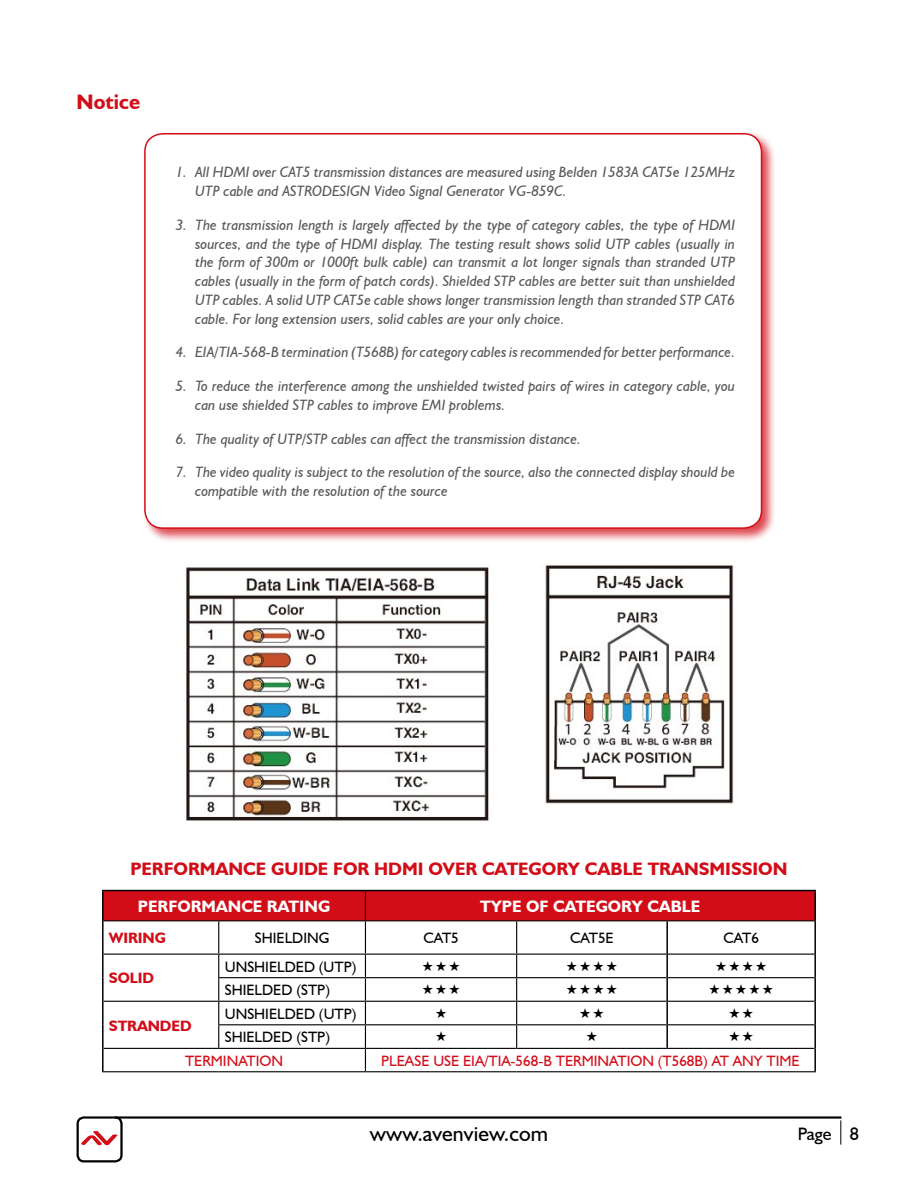
<style>
.page{position:relative;width:918px;height:1188px;background:#fff}
.page>*{position:absolute;margin:0;border:0;box-sizing:border-box;transform-origin:0 0}
.t1{font:21.75px "Humanist 521 BT";letter-spacing:.005em;color:#000}
.t2{font:700 21px "Humanist 521 BT";color:#d30d18}
.t3{font:700 18px "Humanist 521 BT";color:#d30d18}
.t4{font:18px "Humanist 521 BT";color:#000}
.t5{font:700 16.5px "Humanist 521 BT";color:#fff}
.t6{font:italic 15px/18.8px "Humanist 521 BT";color:#595757}
.t7{font:15px/23.5px "Humanist 521 BT";color:#000}
.t8{font:15px "Humanist 521 BT";color:#d30d18}
.t9{font:700 15px "Humanist 521 BT";letter-spacing:-.005em;color:#d30d18}
</style>
<div class="page">
<hr style="left:84px;top:1116px;width:757px;height:3px;background:#000">
<svg style="left:840px;top:1120px;width:1px;height:25px"></svg>
<svg style="left:81px;top:1131px;width:37px;height:15px"></svg>
<div style="left:77px;top:1116px;width:46px;height:46px;border:2px solid #000;border-radius:6px"></div>
<div style="left:142px;top:131px;width:634px;height:412px;background:#d30d18;opacity:.75"></div>
<div style="left:145px;top:134px;width:617px;height:394px;background:#fff;border-radius:18px"></div>
<div style="left:144px;top:133px;width:618px;height:396px;border:2px solid #d30d18;border-radius:18px"></div>
<img style="left:186px;top:565px;width:548px;height:256px">
<div style="left:104px;top:891px;width:710px;height:29px;background:#d30d18"></div>
<hr style="left:104px;top:920px;width:115px;height:1px;background:#000">
<hr style="left:219px;top:920px;width:146px;height:1px;background:#000">
<hr style="left:218px;top:921px;width:1px;height:33px;background:#000">
<hr style="left:365px;top:920px;width:152px;height:1px;background:#000">
<hr style="left:365px;top:921px;width:1px;height:33px;background:#000">
<hr style="left:517px;top:920px;width:150px;height:1px;background:#000">
<hr style="left:516px;top:921px;width:1px;height:33px;background:#000">
<hr style="left:667px;top:920px;width:147px;height:1px;background:#000">
<hr style="left:104px;top:954px;width:115px;height:1px;background:#000">
<hr style="left:219px;top:954px;width:146px;height:1px;background:#000">
<hr style="left:365px;top:954px;width:152px;height:1px;background:#000">
<hr style="left:517px;top:954px;width:149px;height:1px;background:#000">
<hr style="left:668px;top:954px;width:146px;height:1px;background:#000">
<hr style="left:218px;top:977px;width:147px;height:1px;background:#000">
<hr style="left:365px;top:977px;width:152px;height:1px;background:#000">
<hr style="left:517px;top:977px;width:149px;height:1px;background:#000">
<hr style="left:668px;top:977px;width:146px;height:1px;background:#000">
<hr style="left:104px;top:1001px;width:115px;height:1px;background:#000">
<hr style="left:219px;top:1001px;width:146px;height:1px;background:#000">
<hr style="left:365px;top:1001px;width:152px;height:1px;background:#000">
<hr style="left:517px;top:1001px;width:149px;height:1px;background:#000">
<hr style="left:668px;top:1001px;width:146px;height:1px;background:#000">
<hr style="left:218px;top:1024px;width:147px;height:1px;background:#000">
<svg style="left:218px;top:955px;width:1px;height:93px"></svg>
<hr style="left:365px;top:1024px;width:152px;height:1px;background:#000">
<hr style="left:517px;top:1024px;width:149px;height:1px;background:#000">
<svg style="left:516px;top:955px;width:1px;height:93px"></svg>
<hr style="left:668px;top:1024px;width:146px;height:1px;background:#000">
<hr style="left:104px;top:1048px;width:115px;height:1px;background:#000">
<hr style="left:219px;top:1048px;width:146px;height:1px;background:#000">
<hr style="left:365px;top:1048px;width:152px;height:1px;background:#000">
<svg style="left:365px;top:955px;width:1px;height:116px"></svg>
<hr style="left:517px;top:1048px;width:150px;height:1px;background:#000">
<hr style="left:667px;top:1048px;width:147px;height:1px;background:#000">
<hr style="left:102px;top:1071px;width:117px;height:1px;background:#000">
<hr style="left:219px;top:1071px;width:146px;height:1px;background:#000">
<hr style="left:365px;top:1071px;width:152px;height:1px;background:#000">
<hr style="left:517px;top:1071px;width:150px;height:1px;background:#000">
<hr style="left:667px;top:1071px;width:149px;height:1px;background:#000">
<hr style="left:102px;top:890px;width:117px;height:1px;background:#000">
<hr style="left:102px;top:891px;width:2px;height:30px;background:#000">
<hr style="left:219px;top:890px;width:146px;height:1px;background:#000">
<hr style="left:365px;top:890px;width:152px;height:1px;background:#000">
<hr style="left:517px;top:890px;width:150px;height:1px;background:#000">
<hr style="left:667px;top:890px;width:149px;height:1px;background:#000">
<hr style="left:814px;top:891px;width:2px;height:30px;background:#000">
<hr style="left:102px;top:921px;width:2px;height:33px;background:#000">
<hr style="left:666px;top:921px;width:2px;height:33px;background:#000">
<hr style="left:814px;top:921px;width:2px;height:33px;background:#000">
<hr style="left:102px;top:954px;width:2px;height:24px;background:#000">
<hr style="left:666px;top:954px;width:2px;height:24px;background:#000">
<hr style="left:814px;top:954px;width:2px;height:24px;background:#000">
<hr style="left:102px;top:978px;width:2px;height:23px;background:#000">
<hr style="left:666px;top:978px;width:2px;height:23px;background:#000">
<hr style="left:814px;top:978px;width:2px;height:23px;background:#000">
<hr style="left:102px;top:1001px;width:2px;height:24px;background:#000">
<hr style="left:666px;top:1001px;width:2px;height:24px;background:#000">
<hr style="left:814px;top:1001px;width:2px;height:24px;background:#000">
<hr style="left:102px;top:1025px;width:2px;height:23px;background:#000">
<hr style="left:666px;top:1025px;width:2px;height:23px;background:#000">
<hr style="left:814px;top:1025px;width:2px;height:23px;background:#000">
<hr style="left:102px;top:1048px;width:2px;height:23px;background:#000">
<hr style="left:814px;top:1048px;width:2px;height:23px;background:#000">
<h2 class="t2" style="left:77px;top:89px;width:65px">Notice</h2>
<p class="t6" style="left:195px;top:162px;width:541px;text-indent:-19px">1. All HDMI over CAT5 transmission distances are measured using Belden 1583A CAT5e 125MHz<br>UTP cable and ASTRODESIGN Video Signal Generator VG-859C.</p>
<p class="t6" style="left:195px;top:215px;width:541px;text-align:justify;text-indent:-19px">3. The transmission length is largely affected by the type of category cables, the type of HDMI sources, and the type of HDMI display. The testing result shows solid UTP cables (usually in the form of 300m or 1000ft bulk cable) can transmit a lot longer signals than stranded UTP cables (usually in the form of patch cords). Shielded STP cables are better suit than unshielded UTP cables. A solid UTP CAT5e cable shows longer transmission length than stranded STP CAT6 cable. For long extension users, solid cables are your only choice.</p>
<p class="t6" style="left:176px;top:342px;width:561px">4. EIA/TIA-568-B termination (T568B) for category cables is recommended for better performance.</p>
<p class="t6" style="left:195px;top:376px;width:541px;text-indent:-19px">5. To reduce the interference among the unshielded twisted pairs of wires in category cable, you can use shielded STP cables to improve EMI problems.</p>
<p class="t6" style="left:176px;top:429px;width:407px">6. The quality of UTP/STP cables can affect the transmission distance.</p>
<p class="t6" style="left:195px;top:462px;width:541px;text-indent:-19px">7. The video quality is subject to the resolution of the source, also the connected display should be compatible with the resolution of the source</p>
<p class="t3" style="left:130px;top:858px;width:659px">PERFORMANCE GUIDE FOR HDMI OVER CATEGORY CABLE TRANSMISSION</p>
<p class="t5" style="left:138px;top:896px;width:194px">PERFORMANCE RATING</p>
<p class="t5" style="left:480px;top:896px;width:222px">TYPE OF CATEGORY CABLE</p>
<p class="t9" style="left:109px;top:929px;width:59px">WIRING</p>
<p class="t7" style="left:255px;top:926px;width:75px">SHIELDING</p>
<p class="t7" style="left:423px;top:926px;width:37px">CAT5</p>
<p class="t7" style="left:570px;top:926px;width:45px">CAT5E</p>
<p class="t7" style="left:723px;top:926px;width:37px">CAT6</p>
<p class="t9" style="left:109px;top:969px;width:47px">SOLID</p>
<p class="t7" style="left:225px;top:954px;width:133px">UNSHIELDED (UTP)<br>SHIELDED (STP)</p>
<p class="t9" style="left:109px;top:1016px;width:84px">STRANDED</p>
<p class="t7" style="left:225px;top:1002px;width:133px">UNSHIELDED (UTP)<br>SHIELDED (STP)</p>
<p class="t8" style="left:185px;top:1051px;width:100px">TERM INATION</p>
<p class="t8" style="left:381px;top:1051px;width:420px">PLEASE USE EIA/TIA-568-B TERM INATION (T568B) AT ANY TIME</p>
<h1 class="t1" style="left:370px;top:1120px;width:180px">www.avenview.com</h1>
<p class="t4" style="left:798px;top:1123px;width:62px">Page 8</p>
</div>
